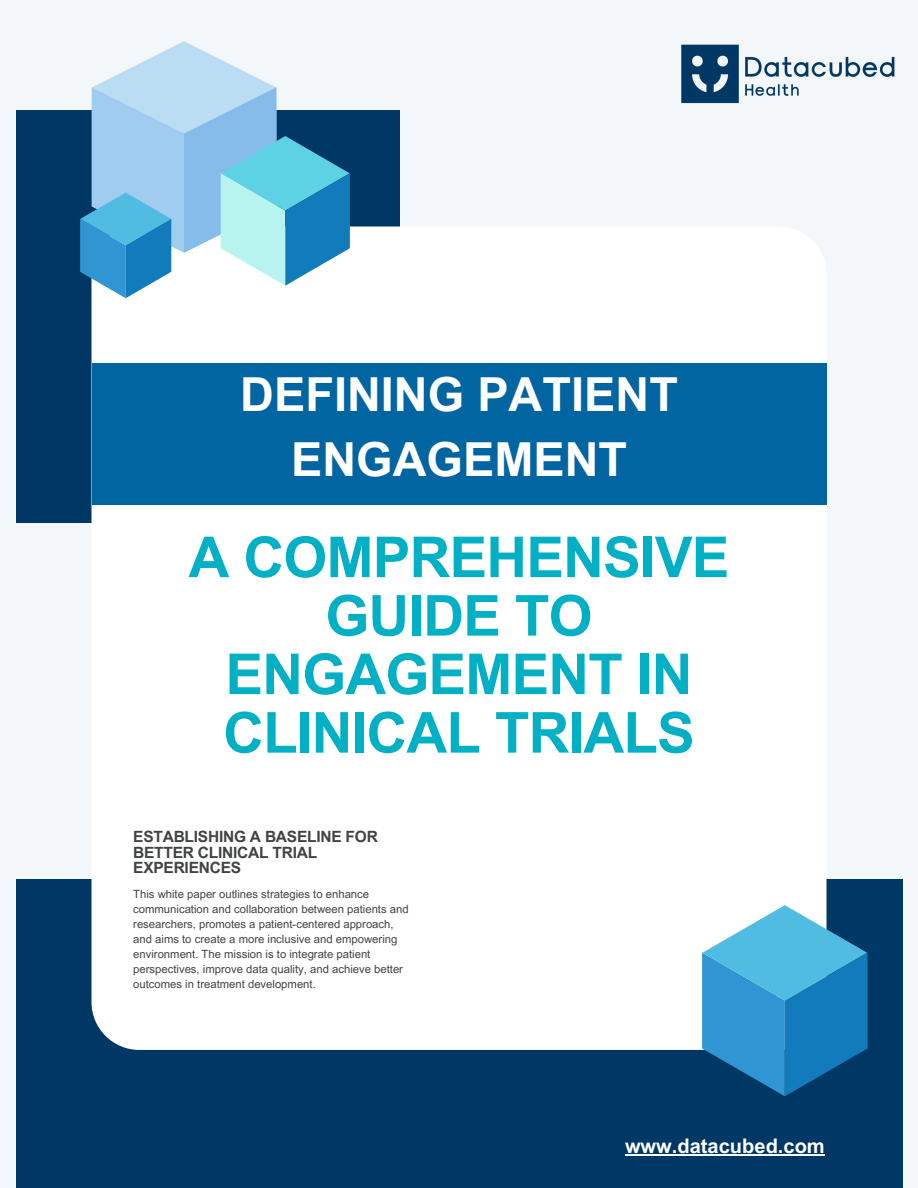
<style>
.page{position:relative;width:918px;height:1188px;background:#f3f7fa}
.page>*{position:absolute;margin:0;border:0;box-sizing:border-box;transform-origin:0 0}
.t1{font:700 56.55px/58.5px "Arial MT Pro";letter-spacing:-.015em;color:#01b0c5;text-align:center}
.t2{font:700 46.95px/65.2px "Arial MT Pro";color:#fff;text-align:center}
.t3{font:700 20.1px "Arial MT Pro";color:#fff}
.t4{font:700 15.45px/15.8px "Arial MT Pro";letter-spacing:-.015em;color:#3f4440}
.t5{font:11.25px/15px "Arial MT Pro";color:#3f4440}
</style>
<div class="page">
<div style="left:16px;top:879px;width:886px;height:309px;background:#003865"></div>
<div style="left:16px;top:110px;width:384px;height:412px;background:#003865"></div>
<div style="left:91px;top:226px;width:736px;height:824px;background:#fff;border-radius:48px"></div>
<div style="left:92px;top:363px;width:735px;height:142px;background:#0065a1"></div>
<img style="left:681px;top:44px;width:214px;height:60px">
<svg style="left:702px;top:905px;width:165px;height:191px"></svg>
<svg style="left:80px;top:41px;width:270px;height:257px"></svg>
<hr style="left:625px;top:1154px;width:200px;height:1px;background:#fff">
<p class="t2" style="left:240px;top:367px;width:439px">DEFINING PATIENT<br>ENGAGEMENT</p>
<p class="t1" style="left:189px;top:535px;width:542px">A COMPREHENSIVE<br>GUIDE TO<br>ENGAGEMENT IN<br>CLINICAL TRIALS</p>
<p class="t4" style="left:133px;top:831px;width:246px">ESTABLISHING A BASELINE FOR<br>BETTER CLINICAL TRIAL<br>EXPERIENCES</p>
<h2 class="t5" style="left:133px;top:888px;width:277px">This white paper outlines strategies to enhance communication and collaboration between patients and researchers, promotes a patient-centered approach, and aims to create a more inclusive and empowering environment. The mission is to integrate patient perspectives, improve data quality, and achieve better outcomes in treatment development.</h2>
<h1 class="t3" style="left:625px;top:1138px;width:201px">www.datacubed.com</h1>
</div>
